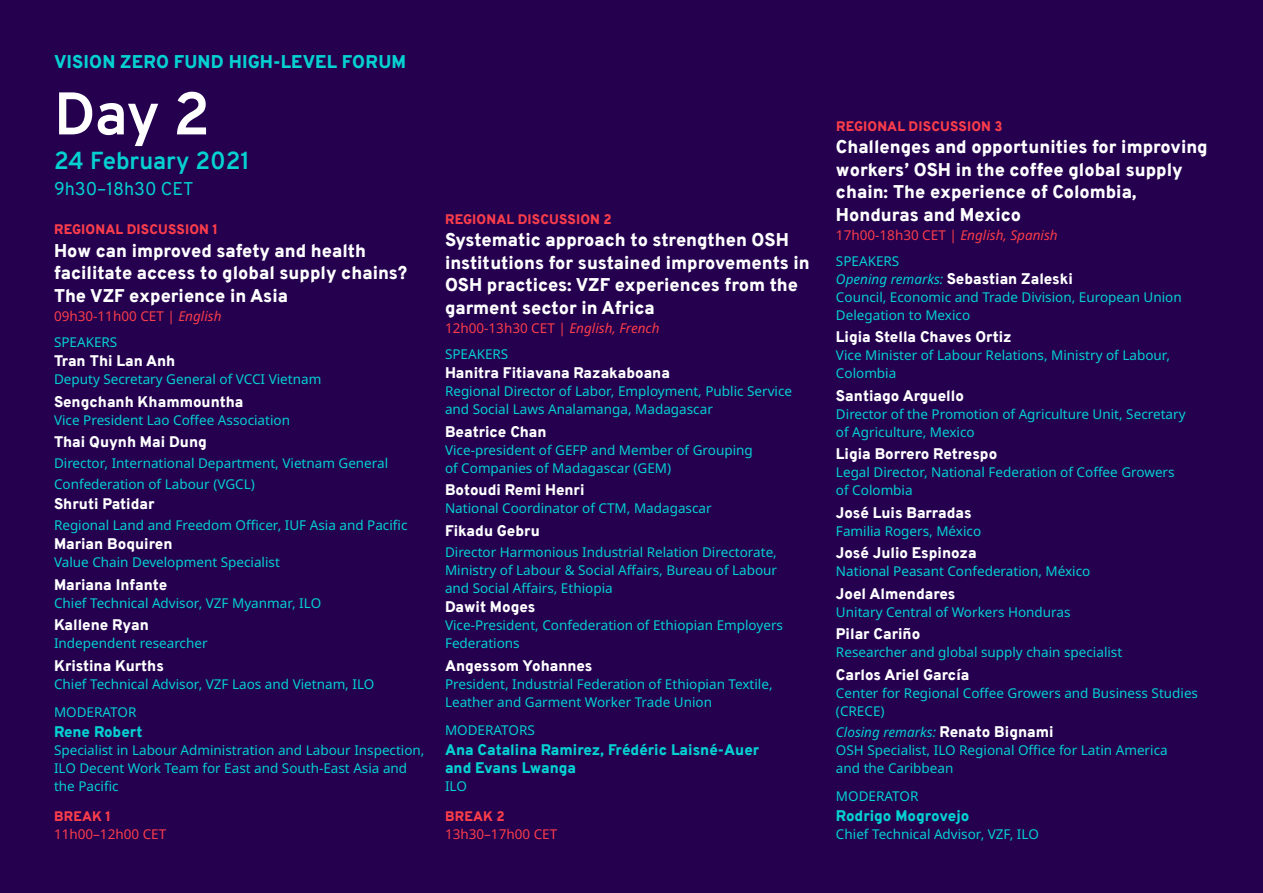
<style>
.page{position:relative;width:1263px;height:893px;background:#24004f}
.page>*{position:absolute;margin:0;border:0;box-sizing:border-box;transform-origin:0 0}
.t1{font:700 60px "Overpass";color:#fff}
.t2{font:700 24px "Overpass";color:#05d1d1}
.t3{font:900 18px/22.5px "Overpass";color:#fff}
.t4{font:900 18px "Overpass";letter-spacing:.01em;color:#05d1d1}
.t5{font:18px "Overpass";color:#05d1d1}
.t6{font:900 15px "Overpass";color:#fff}
.t7{font:900 15px/18px "Overpass";color:#05d1d1}
.t8{font:13.5px/18px "Noto Sans";color:#05d1d1}
.t9{font:13.5px/25.5px "Noto Sans";color:#fa3d4a}
.t10{font:900 13.5px "Overpass";letter-spacing:.01em;color:#fa3d4a}
.s1{font-style:italic}
.s2{color:#05d1d1}
.s3{font-family:"Noto Sans";font-weight:400;font-style:italic;font-size:13.5px;color:#05d1d1}
.s4{font-family:"Overpass";font-weight:900;font-size:15px;color:#fff}
</style>
<div class="page">
<h3 class="t4" style="left:54px;top:48px;width:354px">VISION ZERO FUND HIGH-LEVEL FORUM</h3>
<h1 class="t1" style="left:54px;top:71px;width:158px">Day 2</h1>
<h2 class="t2" style="left:54px;top:144px;width:198px">24 February 2021</h2>
<h3 class="t5" style="left:54px;top:176px;width:141px">9h30–18h30 CET</h3>
<p class="t10" style="left:54px;top:220px;width:166px">REGIONAL DISCUSSION 1</p>
<h3 class="t3" style="left:54px;top:240px;width:355px">How can improved safety and health facilitate access to global supply chains?<br>The VZF experience in Asia</h3>
<p class="t9" style="left:54px;top:304px;width:169px">09h30-11h00 CET | <span class="s1">English<br></span><span class="s2">SPEAKERS</span></p>
<p class="t6" style="left:54px;top:350px;width:123px">Tran Thi Lan Anh</p>
<p class="t8" style="left:54px;top:371px;width:269px">Deputy Secretary General of VCCI Vietnam</p>
<p class="t6" style="left:54px;top:391px;width:191px">Sengchanh Khammountha</p>
<p class="t8" style="left:54px;top:411px;width:238px">Vice President Lao Coffee Association</p>
<p class="t6" style="left:54px;top:431px;width:154px">Thai Quynh Mai Dung</p>
<p class="t8" style="left:54px;top:453px;width:336px;line-height:21px">Director, International Department, Vietnam General<br>Confederation of Labour (VGCL)</p>
<p class="t6" style="left:54px;top:493px;width:102px">Shruti Patidar</p>
<p class="t8" style="left:54px;top:516px;width:355px">Regional Land and Freedom Officer, IUF Asia and Pacific</p>
<p class="t6" style="left:54px;top:533px;width:120px">Marian Boquiren</p>
<p class="t8" style="left:54px;top:554px;width:227px">Value Chain Development Specialist</p>
<p class="t6" style="left:54px;top:574px;width:115px">Mariana Infante</p>
<p class="t8" style="left:54px;top:594px;width:269px">Chief Technical Advisor, VZF Myanmar, ILO</p>
<p class="t6" style="left:54px;top:614px;width:96px">Kallene Ryan</p>
<p class="t8" style="left:54px;top:635px;width:155px">Independent researcher</p>
<p class="t6" style="left:54px;top:655px;width:111px">Kristina Kurths</p>
<p class="t8" style="left:54px;top:670px;width:322px;line-height:28.5px">Chief Technical Advisor, VZF Laos and Vietnam, ILO<br>MODERATOR</p>
<p class="t7" style="left:54px;top:723px;width:90px">Rene Robert</p>
<p class="t8" style="left:54px;top:741px;width:372px">Specialist in Labour Administration and Labour Inspection,<br>ILO Decent Work Team for East and South-East Asia and the Pacific</p>
<p class="t10" style="left:54px;top:807px;width:59px">BREAK 1</p>
<p class="t9" style="left:54px;top:822px;width:114px">11h00–12h00 CET</p>
<p class="t10" style="left:445px;top:210px;width:168px">REGIONAL DISCUSSION 2</p>
<h3 class="t3" style="left:445px;top:229px;width:366px">Systematic approach to strengthen OSH institutions for sustained improvements in OSH practices: VZF experiences from the garment sector in Africa</h3>
<p class="t9" style="left:445px;top:316px;width:216px">12h00-13h30 CET | <span class="s1">English, French<br></span><span class="s2">SPEAKERS</span></p>
<p class="t6" style="left:445px;top:362px;width:226px">Hanitra Fitiavana Razakaboana</p>
<p class="t8" style="left:445px;top:383px;width:349px">Regional Director of Labor, Employment, Public Service and Social Laws Analamanga, Madagascar</p>
<p class="t6" style="left:445px;top:421px;width:103px">Beatrice Chan</p>
<p class="t8" style="left:445px;top:441px;width:309px">Vice-president of GEFP and Member of Grouping of Companies of Madagascar (GEM)</p>
<p class="t6" style="left:445px;top:479px;width:141px">Botoudi Remi Henri</p>
<p class="t8" style="left:445px;top:500px;width:268px">National Coordinator of CTM, Madagascar</p>
<p class="t6" style="left:445px;top:520px;width:96px">Fikadu Gebru</p>
<p class="t8" style="left:445px;top:543px;width:334px;text-align:justify">Director Harmonious Industrial Relation Directorate, Ministry of Labour &amp; Social Affairs, Bureau of Labour and Social Affairs, Ethiopia</p>
<p class="t6" style="left:445px;top:596px;width:92px">Dawit Moges</p>
<p class="t8" style="left:445px;top:617px;width:340px">Vice-President, Confederation of Ethiopian Employers<br>Federations</p>
<p class="t6" style="left:445px;top:655px;width:149px">Angessom Yohannes</p>
<p class="t8" style="left:445px;top:675px;width:329px">President, Industrial Federation of Ethiopian Textile,<br>Leather and Garment Worker Trade Union</p>
<p class="t8" style="left:445px;top:722px;width:91px">MODERATORS</p>
<p class="t7" style="left:445px;top:741px;width:316px">Ana Catalina Ramirez, Frédéric Laisné-Auer and Evans Lwanga</p>
<p class="t8" style="left:445px;top:777px;width:23px">ILO</p>
<p class="t10" style="left:445px;top:807px;width:61px">BREAK 2</p>
<p class="t9" style="left:445px;top:822px;width:114px">13h30–17h00 CET</p>
<p class="t10" style="left:836px;top:117px;width:168px">REGIONAL DISCUSSION 3</p>
<h3 class="t3" style="left:836px;top:136px;width:373px">Challenges and opportunities for improving workers’ OSH in the coffee global supply chain: The experience of Colombia, Honduras and Mexico</h3>
<p class="t9" style="left:836px;top:223px;width:223px">17h00-18h30 CET | <span class="s1">English, Spanish<br></span><span class="s2">SPEAKERS</span></p>
<p class="t6" style="left:836px;top:268px;width:238px"><span class="s3">Opening remarks:</span> Sebastian Zaleski</p>
<p class="t8" style="left:836px;top:288px;width:347px">Council, Economic and Trade Division, European Union<br>Delegation to Mexico</p>
<p class="t6" style="left:836px;top:326px;width:177px">Ligia Stella Chaves Ortiz</p>
<p class="t8" style="left:836px;top:347px;width:336px">Vice Minister of Labour Relations, Ministry of Labour,<br>Colombia</p>
<p class="t6" style="left:836px;top:385px;width:129px">Santiago Arguello</p>
<p class="t8" style="left:836px;top:405px;width:351px">Director of the Promotion of Agriculture Unit, Secretary of Agriculture, Mexico</p>
<p class="t6" style="left:836px;top:443px;width:163px">Ligia Borrero Retrespo</p>
<p class="t8" style="left:836px;top:464px;width:340px">Legal Director, National Federation of Coffee Growers of Colombia</p>
<p class="t6" style="left:836px;top:502px;width:137px">José Luis Barradas</p>
<p class="t8" style="left:836px;top:522px;width:147px">Familia Rogers, México</p>
<p class="t6" style="left:836px;top:542px;width:142px">José Julio Espinoza</p>
<p class="t8" style="left:836px;top:563px;width:256px">National Peasant Confederation, México</p>
<p class="t6" style="left:836px;top:583px;width:121px">Joel Almendares</p>
<p class="t8" style="left:836px;top:603px;width:236px">Unitary Central of Workers Honduras</p>
<p class="t6" style="left:836px;top:623px;width:86px">Pilar Cariño</p>
<p class="t8" style="left:836px;top:644px;width:288px">Researcher and global supply chain specialist</p>
<p class="t6" style="left:836px;top:664px;width:135px">Carlos Ariel García</p>
<p class="t8" style="left:836px;top:684px;width:364px">Center for Regional Coffee Growers and Business Studies (CRECE)</p>
<p class="t8" style="left:836px;top:723px;width:333px"><span class="s1">Closing remarks:</span> <span class="s4">Renato Bignami<br></span>OSH Specialist, ILO Regional Office for Latin America and the Caribbean</p>
<p class="t8" style="left:836px;top:788px;width:84px">MODERATOR</p>
<p class="t7" style="left:836px;top:807px;width:135px">Rodrigo Mogrovejo</p>
<p class="t8" style="left:836px;top:825px;width:204px">Chief Technical Advisor, VZF, ILO</p>
</div>
